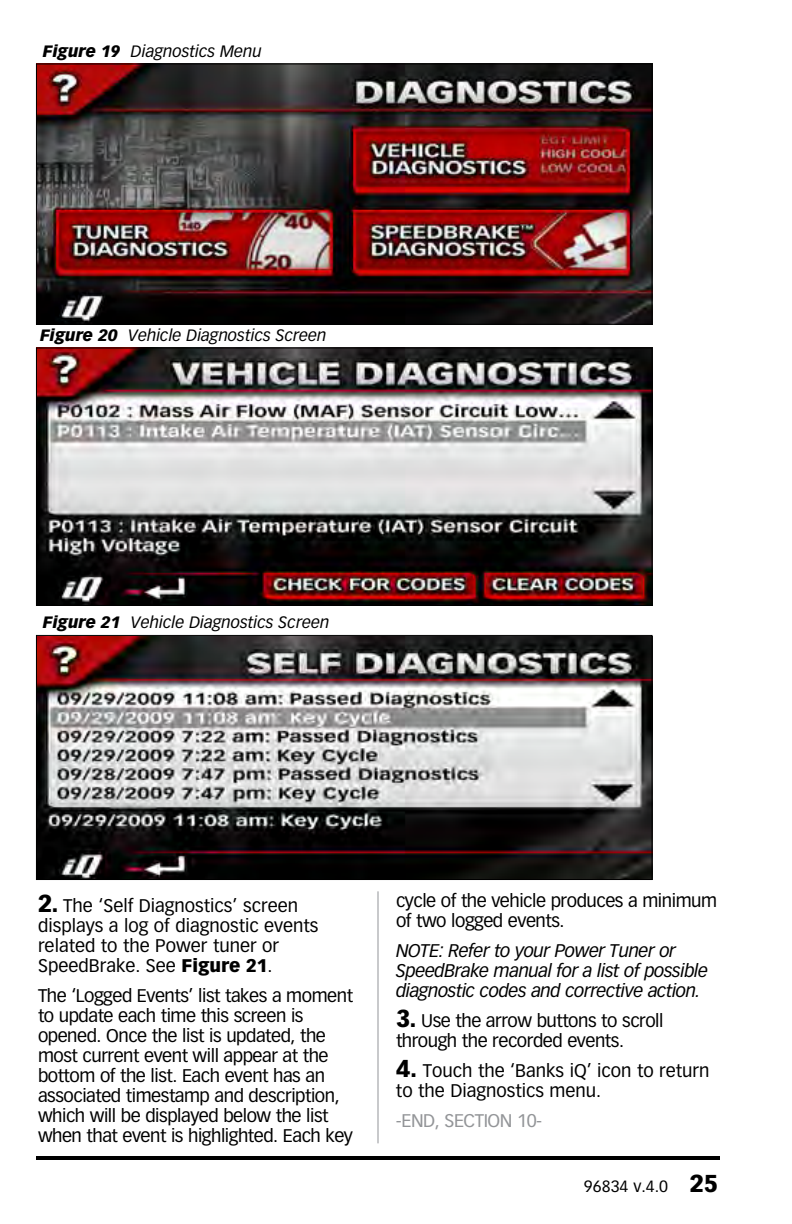
<style>
.page{position:relative;width:792px;height:1224px;background:#fff}
.page>*{position:absolute;margin:0;border:0;box-sizing:border-box;transform-origin:0 0}
.t1{font:18px/20px "Vectora LT Std";letter-spacing:-.025em;color:#000}
.t2{font:18px/20px "Vectora LT Std";color:#000}
.t3{font:italic 18px/20px "Vectora LT Std";letter-spacing:-.025em;color:#000}
.t4{font:18px "Vectora LT Std";letter-spacing:-.025em;color:#939598}
.t5{font:italic 16.2px "Vectora LT Std";color:#000}
.t6{font:16px "Vectora LT Std";color:#000}
.s1{font-weight:900}
.s2{font-weight:900;font-size:24px}
</style>
<div class="page">
<hr style="left:36px;top:1156px;width:684px;height:4px;background:#000">
<hr style="left:378px;top:891px;width:1px;height:252px;background:#939598">
<img style="left:38px;top:66px;width:612px;height:257px">
<div style="left:36px;top:64px;width:616px;height:261px;border:1px solid #000"></div>
<img style="left:38px;top:350px;width:612px;height:254px">
<div style="left:36px;top:348px;width:616px;height:258px;border:1px solid #000"></div>
<img style="left:38px;top:637px;width:612px;height:241px">
<div style="left:36px;top:635px;width:616px;height:245px;border:1px solid #000"></div>
<p class="t5" style="left:43px;top:42px;width:221px"><span class="s1">Figure 19</span> Diagnostics Menu</p>
<p class="t5" style="left:40px;top:326px;width:288px"><span class="s1">Figure 20</span> Vehicle Diagnostics Screen</p>
<p class="t5" style="left:43px;top:613px;width:288px"><span class="s1">Figure 21</span> Vehicle Diagnostics Screen</p>
<p class="t2" style="left:38px;top:896px;width:282px"><span class="s2">2.</span> The ‘Self Diagnostics’ screen displays a log of diagnostic events related to the Power tuner or<br>SpeedBrake. See <span class="s1">Figure 21</span>.</p>
<p class="t1" style="left:38px;top:986px;width:317px">The ‘Logged Events’ list takes a moment to update each time this screen is opened. Once the list is updated, the most current event will appear at the bottom of the list. Each event has an associated timestamp and description, which will be displayed below the list when that event is highlighted. Each key</p>
<p class="t1" style="left:396px;top:891px;width:323px">cycle of the vehicle produces a minimum of two logged events.</p>
<p class="t3" style="left:396px;top:941px;width:314px">NOTE: Refer to your Power Tuner or<br>SpeedBrake manual for a list of possible diagnostic codes and corrective action.</p>
<p class="t1" style="left:396px;top:1011px;width:269px"><span class="s2">3.</span> Use the arrow buttons to scroll through the recorded events.</p>
<p class="t2" style="left:396px;top:1061px;width:315px"><span class="s2">4.</span> Touch the ‘Banks iQ’ icon to return to the Diagnostics menu.</p>
<p class="t4" style="left:396px;top:1110px;width:148px">-END, SECTION 10-</p>
<p class="t6" style="left:584px;top:1177px;width:136px">96834 v.4.0 <span class="s2">25</span></p>
</div>
